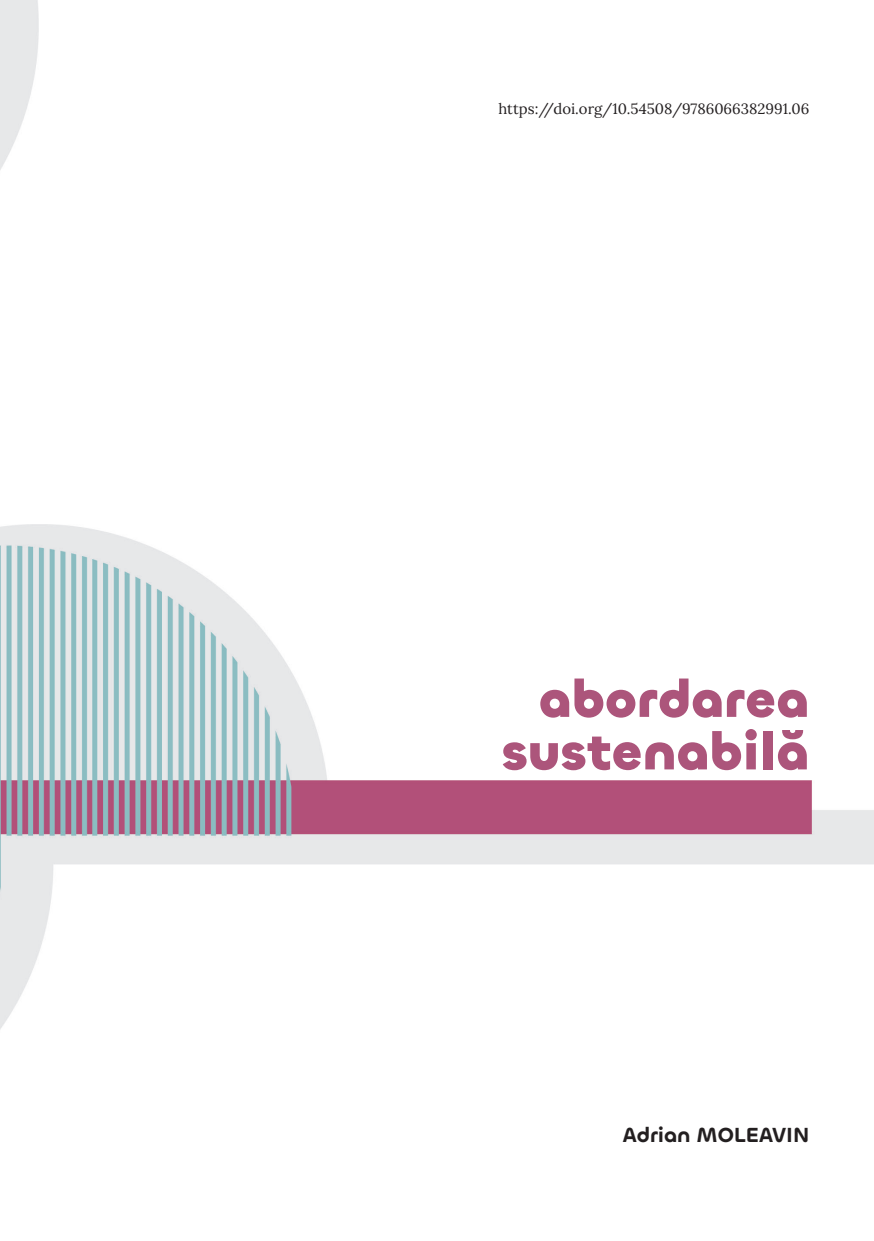
<style>
.page{position:relative;width:874px;height:1241px;background:#fff}
.page>*{position:absolute;margin:0;border:0;box-sizing:border-box;transform-origin:0 0}
.t1{font:700 52.5px/52.5px "Chillax";color:#ac557b;text-align:right}
.t2{font:600 21px "Chillax";color:#231f20}
.t3{font:14.88px "Lora";color:#231f20}
</style>
<div class="page">
<img style="left:0;top:0;width:873px;height:1030px">
<p class="t3" style="left:498px;top:98px;width:312px">https://doi.org/10.54508/9786066382991.06</p>
<h1 class="t1" style="left:501px;top:673px;width:309px">abordarea sustenabilă</h1>
<h2 class="t2" style="left:622px;top:1121px;width:188px">Adrian MOLEAVIN</h2>
</div>
